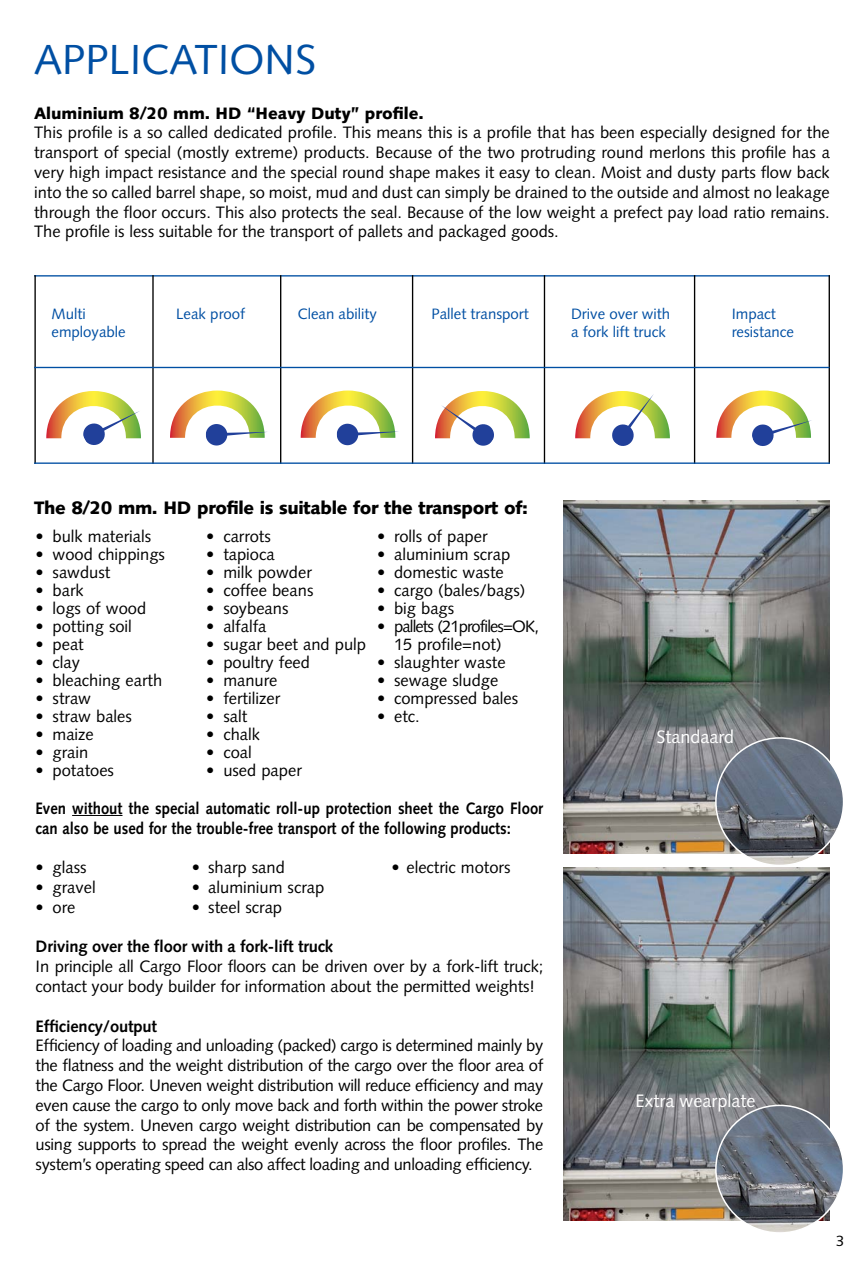
<style>
.page{position:relative;width:864px;height:1263px;background:#fff}
.page>*{position:absolute;margin:0;border:0;box-sizing:border-box;transform-origin:0 0}
.t1{font:42px "Syntax";color:#004fa3}
.t2{font:900 18px "Syntax";letter-spacing:-.02em;color:#000}
.t3{font:18px "Syntax";color:#fff}
.t4{font:16.5px/19.8px "Syntax";color:#000;text-align:justify}
.t5{font:700 16.5px/19.8px "Syntax";color:#000;scale:.9 1}
.t6{font:700 16.5px "Syntax";color:#000}
.t7{font:900 16.5px "Syntax";color:#000}
.t8{font:16.5px/18px "Syntax";letter-spacing:-.05em;color:#000}
.t9{font:15px "Syntax";color:#004fa3}
.t10{font:15px "Syntax";color:#000}
</style>
<div class="page">
<div style="left:336px;top:423px;width:22px;height:22px;background:#21409a;border-radius:50%"></div>
<svg style="left:300px;top:390px;width:98px;height:48px"></svg>
<svg style="left:716px;top:390px;width:96px;height:56px"></svg>
<svg style="left:205px;top:424px;width:22px;height:22px"></svg>
<svg style="left:170px;top:390px;width:97px;height:48px"></svg>
<svg style="left:575px;top:391px;width:94px;height:55px"></svg>
<svg style="left:46px;top:391px;width:95px;height:54px"></svg>
<svg style="left:435px;top:391px;width:94px;height:55px"></svg>
<hr style="left:34px;top:275px;width:795px;height:1px;background:#004fa3">
<hr style="left:34px;top:275px;width:2px;height:189px;background:#000">
<hr style="left:152px;top:275px;width:2px;height:189px;background:#000">
<hr style="left:280px;top:275px;width:1px;height:189px;background:#000">
<hr style="left:412px;top:275px;width:1px;height:189px;background:#000">
<hr style="left:543px;top:275px;width:2px;height:189px;background:#000">
<hr style="left:693px;top:275px;width:2px;height:189px;background:#000">
<hr style="left:828px;top:275px;width:1px;height:189px;background:#000">
<hr style="left:34px;top:367px;width:795px;height:1px;background:#004fa3">
<hr style="left:34px;top:462px;width:795px;height:2px;background:#004fa3">
<img style="left:563px;top:501px;width:266px;height:353px">
<img style="left:715px;top:738px;width:128px;height:127px;border-radius:64px">
<img style="left:563px;top:868px;width:266px;height:353px">
<img style="left:715px;top:1105px;width:128px;height:128px;border-radius:64px">
<hr style="left:72px;top:815px;width:50px;height:1px;background:#000">
<h1 class="t1" style="left:34px;top:35px;width:50px">Applicati</h1>
<h1 class="t1" style="left:229px;top:35px;width:60px">ons</h1>
<p class="t7" style="left:34px;top:103px;width:391px">Aluminium 8/20 mm. HD “Heavy Duty” profile.</p>
<p class="t4" style="left:34px;top:123px;width:797px">This profile is a so called dedicated profile. This means this is a profile that has been especially designed for the transport of special (mostly extreme) products. Because of the two protruding round merlons this profile has a very high impact resistance and the special round shape makes it easy to clean. Moist and dusty parts flow back into the so called barrel shape, so moist, mud and dust can simply be drained to the outside and almost no leakage through the floor occurs. This also protects the seal. Because of the low weight a prefect pay load ratio remains.<br>The profile is less suitable for the transport of pallets and packaged goods.</p>
<p class="t9" style="left:51px;top:305px;width:36px">Multi</p>
<p class="t9" style="left:176px;top:305px;width:71px">Leak proof</p>
<p class="t9" style="left:297px;top:305px;width:81px">Clean ability</p>
<p class="t9" style="left:431px;top:305px;width:99px">Pallet transport</p>
<p class="t9" style="left:570px;top:305px;width:101px">Drive over with</p>
<p class="t9" style="left:731px;top:305px;width:46px">Impact</p>
<p class="t9" style="left:51px;top:323px;width:76px">employable</p>
<p class="t9" style="left:570px;top:323px;width:96px">a fork lift truck</p>
<p class="t9" style="left:731px;top:323px;width:64px">resistance</p>
<p class="t2" style="left:34px;top:497px;width:495px">The 8/20 mm. HD profile is suitable for the transport of:</p>
<p class="t4" style="left:36px;top:526px;width:117px">• bulk materials</p>
<p class="t4" style="left:36px;top:544px;width:131px">• wood chippings</p>
<p class="t4" style="left:36px;top:562px;width:76px">• sawdust</p>
<p class="t4" style="left:36px;top:580px;width:50px">• bark</p>
<p class="t4" style="left:36px;top:598px;width:112px">• logs of wood</p>
<p class="t4" style="left:36px;top:616px;width:98px">• potting soil</p>
<p class="t4" style="left:36px;top:634px;width:50px">• peat</p>
<p class="t4" style="left:36px;top:652px;width:46px">• clay</p>
<p class="t4" style="left:36px;top:670px;width:128px">• bleaching earth</p>
<p class="t4" style="left:36px;top:688px;width:57px">• straw</p>
<p class="t4" style="left:36px;top:706px;width:98px">• straw bales</p>
<p class="t4" style="left:36px;top:724px;width:60px">• maize</p>
<p class="t4" style="left:36px;top:742px;width:54px">• grain</p>
<p class="t4" style="left:36px;top:760px;width:80px">• potatoes</p>
<p class="t4" style="left:206px;top:526px;width:66px">• carrots</p>
<p class="t4" style="left:206px;top:544px;width:70px">• tapioca</p>
<p class="t4" style="left:206px;top:562px;width:107px">• milk powder</p>
<p class="t4" style="left:206px;top:580px;width:109px">• coffee beans</p>
<p class="t4" style="left:206px;top:598px;width:84px">• soybeans</p>
<p class="t4" style="left:206px;top:616px;width:62px">• alfalfa</p>
<p class="t4" style="left:206px;top:634px;width:161px">• sugar beet and pulp</p>
<p class="t4" style="left:206px;top:652px;width:105px">• poultry feed</p>
<p class="t4" style="left:206px;top:670px;width:72px">• manure</p>
<p class="t4" style="left:206px;top:688px;width:75px">• fertilizer</p>
<p class="t4" style="left:206px;top:706px;width:42px">• salt</p>
<p class="t4" style="left:206px;top:724px;width:55px">• chalk</p>
<p class="t4" style="left:206px;top:742px;width:47px">• coal</p>
<p class="t4" style="left:206px;top:760px;width:97px">• used paper</p>
<p class="t4" style="left:377px;top:526px;width:112px">• rolls of paper</p>
<p class="t4" style="left:377px;top:544px;width:135px">• aluminium scrap</p>
<p class="t4" style="left:377px;top:562px;width:128px">• domestic waste</p>
<p class="t4" style="left:377px;top:580px;width:150px">• cargo (bales/bags)</p>
<p class="t4" style="left:377px;top:598px;width:79px">• big bags</p>
<p class="t8" style="left:394px;top:617px;width:146px;text-indent:-17px">• pallets (21profiles=OK,<br>15 profile=not)</p>
<p class="t4" style="left:377px;top:652px;width:130px">• slaughter waste</p>
<p class="t4" style="left:377px;top:670px;width:123px">• sewage sludge</p>
<p class="t4" style="left:377px;top:688px;width:143px">• compressed bales</p>
<p class="t4" style="left:377px;top:706px;width:44px">• etc.</p>
<p class="t5" style="left:36px;top:798px;width:565px">Even without the special automatic roll-up protection sheet the Cargo Floor can also be used for the trouble-free transport of the following products:</p>
<p class="t4" style="left:36px;top:858px;width:52px">• glass</p>
<p class="t4" style="left:192px;top:858px;width:95px">• sharp sand</p>
<p class="t4" style="left:391px;top:858px;width:121px">• electric motors</p>
<p class="t4" style="left:36px;top:877px;width:62px">• gravel</p>
<p class="t4" style="left:192px;top:877px;width:134px">• aluminium scrap</p>
<p class="t4" style="left:36px;top:897px;width:41px">• ore</p>
<p class="t4" style="left:192px;top:897px;width:92px">• steel scrap</p>
<p class="t6" style="left:36px;top:937px;width:299px">Driving over the floor with a fork-lift truck</p>
<p class="t4" style="left:36px;top:957px;width:509px">In principle all Cargo Floor floors can be driven over by a fork-lift truck; contact your body builder for information about the permitted weights!</p>
<p class="t6" style="left:36px;top:1016px;width:123px">Efficiency/output</p>
<p class="t4" style="left:36px;top:1036px;width:509px">Efficiency of loading and unloading (packed) cargo is determined mainly by the flatness and the weight distribution of the cargo over the floor area of the Cargo Floor. Uneven weight distribution will reduce efficiency and may even cause the cargo to only move back and forth within the power stroke of the system. Uneven cargo weight distribution can be compensated by using supports to spread the weight evenly across the floor profiles. The system’s operating speed can also affect loading and unloading efficiency.</p>
<p class="t3" style="left:656px;top:726px;width:79px">Standaard</p>
<p class="t3" style="left:635px;top:1090px;width:121px">Extra wearplate</p>
<p class="t10" style="left:835px;top:1232px;width:10px">3</p>
</div>
